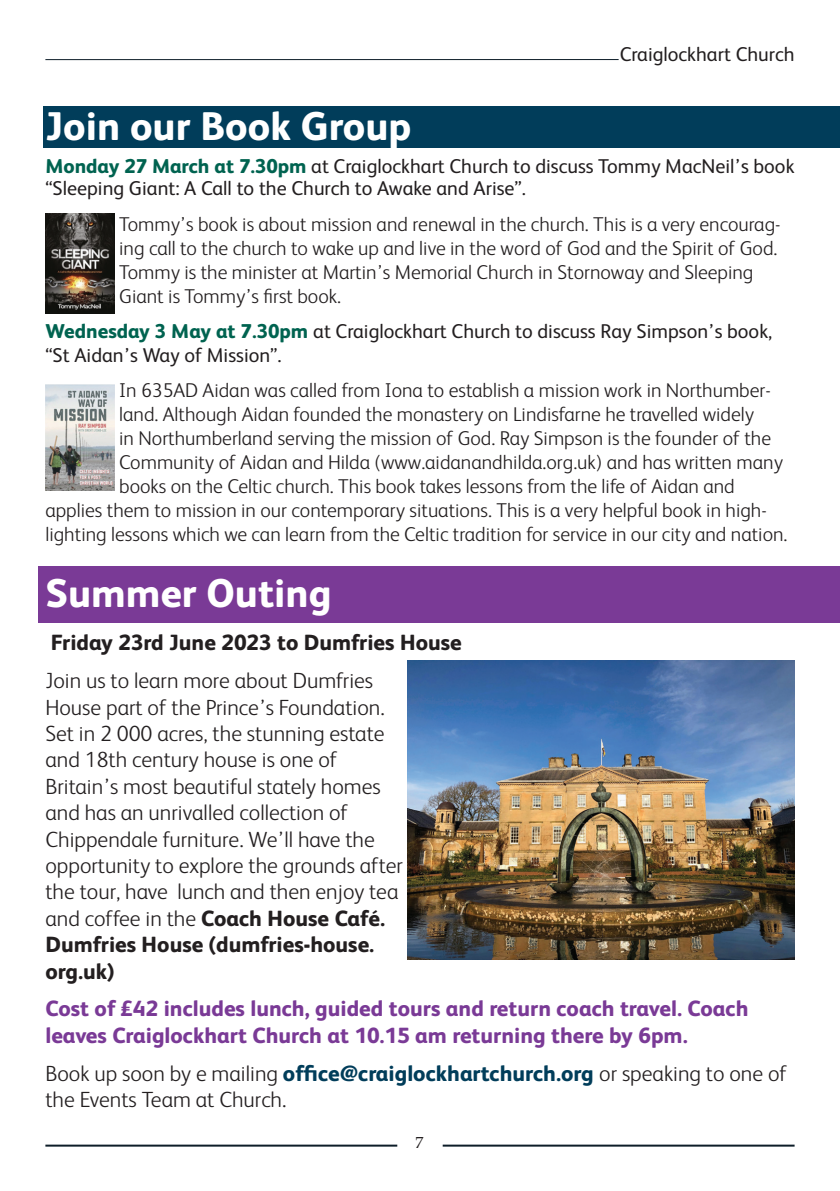
<style>
.page{position:relative;width:840px;height:1191px;background:#fff}
.page>*{position:absolute;margin:0;border:0;box-sizing:border-box;transform-origin:0 0}
.t1{font:800 40px "FS Albert";color:#fff}
.t2{font:300 22px/26.4px "FS Albert";color:#231f20}
.t3{font:800 22px/26.4px "FS Albert";color:#7a3a96}
.t4{font:800 22px "FS Albert";color:#231f20}
.t5{font:300 20px/24px "FS Albert";color:#231f20}
.t6{font:20px/22px "FS Albert";color:#231f20}
.t7{font:16px "Palatino";color:#231f20}
.s1{font-weight:800;color:#006350}
.s2{font-weight:800}
.s3{font-weight:800;color:#013d5a}
</style>
<div class="page">
<div style="left:38px;top:566px;width:801px;height:56px;background:#7a3a96"></div>
<div style="left:44px;top:106px;width:795px;height:41px;background:#013d5a"></div>
<hr style="left:45px;top:59px;width:573px;height:1px;background:#0d1d28">
<hr style="left:45px;top:1144px;width:352px;height:2px;background:#0d1d28">
<hr style="left:442px;top:1144px;width:352px;height:2px;background:#0d1d28">
<img style="left:45px;top:385px;width:70px;height:105px">
<img style="left:45px;top:213px;width:70px;height:101px">
<img style="left:408px;top:660px;width:386px;height:299px">
<p class="t6" style="left:619px;top:42px;width:176px">Craiglockhart Church</p>
<h1 class="t1" style="left:45px;top:97px;width:367px">Join our Book Group</h1>
<p class="t6" style="left:45px;top:154px;width:750px"><span class="s1">Monday 27 March at 7.30pm</span> at Craiglockhart Church to discuss Tommy MacNeil’s book “Sleeping Giant: A Call to the Church to Awake and Arise”.</p>
<p class="t5" style="left:119px;top:211px;width:662px">Tommy’s book is about mission and renewal in the church. This is a very encourag&shy;ing call to the church to wake up and live in the word of God and the Spirit of God.<br>Tommy is the minister at Martin’s Memorial Church in Stornoway and Sleeping Giant is Tommy’s first book.</p>
<p class="t6" style="left:45px;top:318px;width:728px;line-height:24px"><span class="s1">Wednesday 3 May at 7.30pm</span> at Craiglockhart Church to discuss Ray Simpson’s book, “St Aidan’s Way of Mission”.</p>
<p class="t5" style="left:119px;top:378px;width:652px">In 635AD Aidan was called from Iona to establish a mission work in Northumber-</p>
<p class="t5" style="left:119px;top:402px;width:636px">land. Although Aidan founded the monastery on Lindisfarne he travelled widely</p>
<p class="t5" style="left:119px;top:426px;width:653px">in Northumberland serving the mission of God. Ray Simpson is the founder of the</p>
<p class="t5" style="left:119px;top:450px;width:665px">Community of Aidan and Hilda (www.aidanandhilda.org.uk) and has written many</p>
<p class="t5" style="left:119px;top:474px;width:616px">books on the Celtic church. This book takes lessons from the life of Aidan and</p>
<p class="t5" style="left:45px;top:498px;width:722px">applies them to mission in our contemporary situations. This is a very helpful book in high-</p>
<p class="t5" style="left:45px;top:522px;width:743px">lighting lessons which we can learn from the Celtic tradition for service in our city and nation.</p>
<h1 class="t1" style="left:45px;top:564px;width:287px">Summer Outing</h1>
<p class="t4" style="left:51px;top:627px;width:412px">Friday 23rd June 2023 to Dumfries House</p>
<p class="t2" style="left:45px;top:666px;width:359px">Join us to learn more about Dumfries House part of the Prince’s Foundation.<br>Set in 2 000 acres, the stunning estate and 18th century house is one of Britain’s most beautiful stately homes and has an unrivalled collection of Chippendale furniture. We’ll have the opportunity to explore the grounds after the tour, have lunch and then enjoy tea and coffee in the <span class="s2">Coach House Café.<br>Dumfries House (dumfries-house. org.uk)</span></p>
<p class="t3" style="left:45px;top:994px;width:704px">Cost of £42 includes lunch, guided tours and return coach travel. Coach leaves Craiglockhart Church at 10.15 am returning there by 6pm.</p>
<p class="t2" style="left:45px;top:1058px;width:742px">Book up soon by e mailing <span class="s3">office@craiglockhartchurch.org</span> or speaking to one of the Events Team at Church.</p>
<p class="t7" style="left:415px;top:1129px;width:9px">7</p>
</div>
